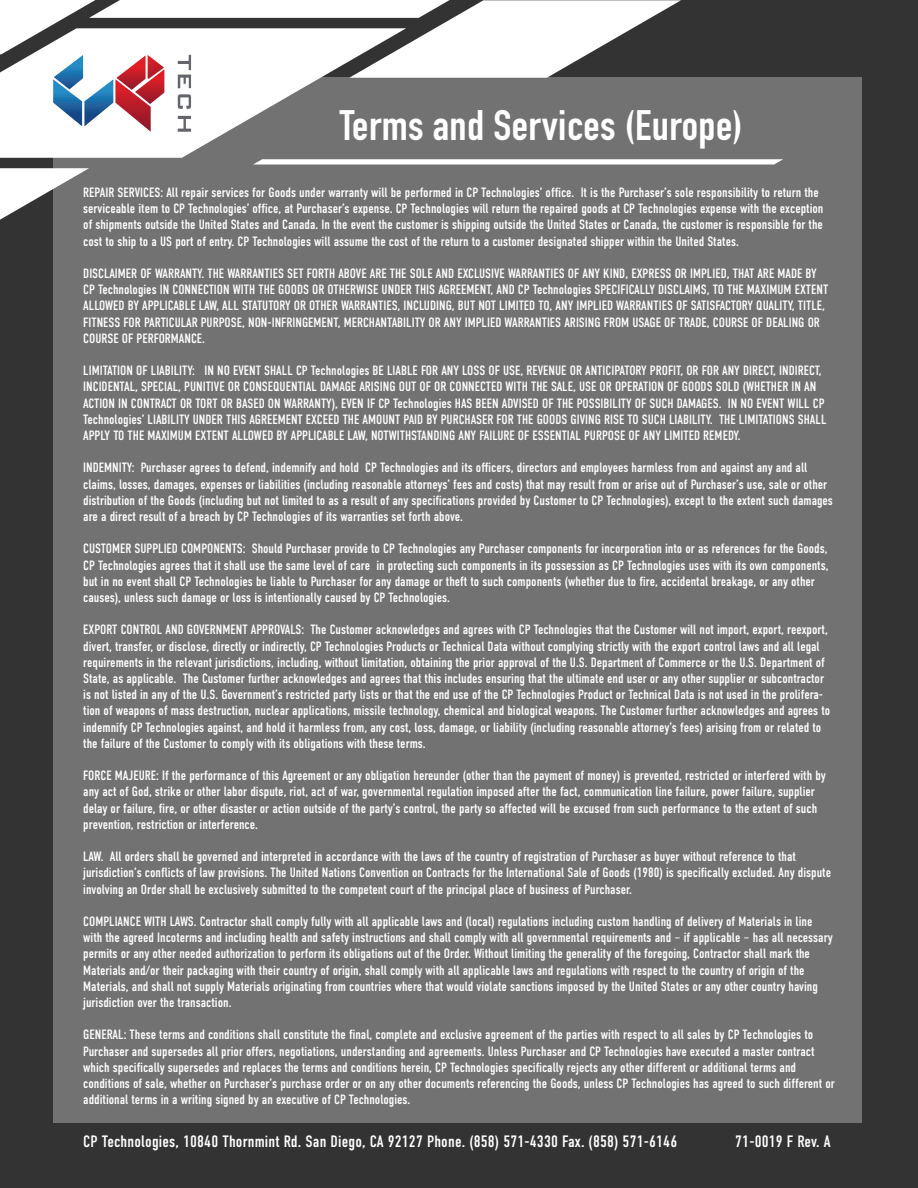
<style>
.page{position:relative;width:918px;height:1188px;background:#333}
.page>*{position:absolute;margin:0;border:0;box-sizing:border-box;transform-origin:0 0}
.t1{font:42px "DIN Engschrift LT Pro";letter-spacing:.01em;color:#fff;scale:1.05 1}
.t2{font:16.5px "DIN Condensed";letter-spacing:.01em;color:#fff}
.t3{font:13.5px/16.2px "DIN Condensed";color:#fff}
</style>
<div class="page">
<div style="left:53px;top:78px;width:809px;height:1045px;background:#727272"></div>
<svg style="left:0;top:132px;width:227px;height:26px;background:#efefef"></svg>
<svg style="left:0;top:168px;width:89px;height:52px"></svg>
<svg style="left:0;top:0;width:681px;height:132px"></svg>
<svg style="left:253px;top:159px;width:530px;height:6px;background:#ebebeb"></svg>
<p class="t1" style="left:340px;top:101px;width:385px">Terms and Services (Europe)</p>
<p class="t3" style="left:83px;top:185px;width:742px">REPAIR SERVICES: All repair services for Goods under warranty will be performed in CP Technologies’ office. It is the Purchaser’s sole responsibility to return the serviceable item to CP Technologies’ office, at Purchaser’s expense. CP Technologies will return the repaired goods at CP Technologies expense with the exception of shipments outside the United States and Canada. In the event the customer is shipping outside the United States or Canada, the customer is responsible for the cost to ship to a US port of entry. CP Technologies will assume the cost of the return to a customer designated shipper within the United States.</p>
<p class="t3" style="left:83px;top:266px;width:747px">DISCLAIMER OF WARRANTY. THE WARRANTIES SET FORTH ABOVE ARE THE SOLE AND EXCLUSIVE WARRANTIES OF ANY KIND, EXPRESS OR IMPLIED, THAT ARE MADE BY CP Technologies IN CONNECTION WITH THE GOODS OR OTHERWISE UNDER THIS AGREEMENT, AND CP Technologies SPECIFICALLY DISCLAIMS, TO THE MAXIMUM EXTENT ALLOWED BY APPLICABLE LAW, ALL STATUTORY OR OTHER WARRANTIES, INCLUDING, BUT NOT LIMITED TO, ANY IMPLIED WARRANTIES OF SATISFACTORY QUALITY, TITLE, FITNESS FOR PARTICULAR PURPOSE, NON-INFRINGEMENT, MERCHANTABILITY OR ANY IMPLIED WARRANTIES ARISING FROM USAGE OF TRADE, COURSE OF DEALING OR COURSE OF PERFORMANCE.</p>
<p class="t3" style="left:83px;top:363px;width:745px">LIMITATION OF LIABILITY: IN NO EVENT SHALL CP Technologies BE LIABLE FOR ANY LOSS OF USE, REVENUE OR ANTICIPATORY PROFIT, OR FOR ANY DIRECT, INDIRECT, INCIDENTAL, SPECIAL, PUNITIVE OR CONSEQUENTIAL DAMAGE ARISING OUT OF OR CONNECTED WITH THE SALE, USE OR OPERATION OF GOODS SOLD (WHETHER IN AN ACTION IN CONTRACT OR TORT OR BASED ON WARRANTY), EVEN IF CP Technologies HAS BEEN ADVISED OF THE POSSIBILITY OF SUCH DAMAGES. IN NO EVENT WILL CP Technologies’ LIABILITY UNDER THIS AGREEMENT EXCEED THE AMOUNT PAID BY PURCHASER FOR THE GOODS GIVING RISE TO SUCH LIABILITY. THE LIMITATIONS SHALL APPLY TO THE MAXIMUM EXTENT ALLOWED BY APPLICABLE LAW, NOTWITHSTANDING ANY FAILURE OF ESSENTIAL PURPOSE OF ANY LIMITED REMEDY.</p>
<p class="t3" style="left:83px;top:460px;width:751px">INDEMNITY: Purchaser agrees to defend, indemnify and hold CP Technologies and its officers, directors and employees harmless from and against any and all claims, losses, damages, expenses or liabilities (including reasonable attorneys’ fees and costs) that may result from or arise out of Purchaser’s use, sale or other distribution of the Goods (including but not limited to as a result of any specifications provided by Customer to CP Technologies), except to the extent such damages are a direct result of a breach by CP Technologies of its warranties set forth above.</p>
<p class="t3" style="left:83px;top:541px;width:747px">CUSTOMER SUPPLIED COMPONENTS: Should Purchaser provide to CP Technologies any Purchaser components for incorporation into or as references for the Goods, CP Technologies agrees that it shall use the same level of care in protecting such components in its possession as CP Technologies uses with its own components, but in no event shall CP Technologies be liable to Purchaser for any damage or theft to such components (whether due to fire, accidental breakage, or any other causes), unless such damage or loss is intentionally caused by CP Technologies.</p>
<p class="t3" style="left:83px;top:622px;width:749px">EXPORT CONTROL AND GOVERNMENT APPROVALS: The Customer acknowledges and agrees with CP Technologies that the Customer will not import, export, reexport, divert, transfer, or disclose, directly or indirectly, CP Technologies Products or Technical Data without complying strictly with the export control laws and all legal requirements in the relevant jurisdictions, including, without limitation, obtaining the prior approval of the U.S. Department of Commerce or the U.S. Department of State, as applicable. The Customer further acknowledges and agrees that this includes ensuring that the ultimate end user or any other supplier or subcontractor is not listed in any of the U.S. Government’s restricted party lists or that the end use of the CP Technologies Product or Technical Data is not used in the prolifera&shy;tion of weapons of mass destruction, nuclear applications, missile technology, chemical and biological weapons. The Customer further acknowledges and agrees to indemnify CP Technologies against, and hold it harmless from, any cost, loss, damage, or liability (including reasonable attorney’s fees) arising from or related to the failure of the Customer to comply with its obligations with these terms.</p>
<p class="t3" style="left:83px;top:768px;width:744px">FORCE MAJEURE: If the performance of this Agreement or any obligation hereunder (other than the payment of money) is prevented, restricted or interfered with by any act of God, strike or other labor dispute, riot, act of war, governmental regulation imposed after the fact, communication line failure, power failure, supplier delay or failure, fire, or other disaster or action outside of the party’s control, the party so affected will be excused from such performance to the extent of such prevention, restriction or interference.</p>
<p class="t3" style="left:83px;top:849px;width:749px">LAW. All orders shall be governed and interpreted in accordance with the laws of the country of registration of Purchaser as buyer without reference to that jurisdiction’s conflicts of law provisions. The United Nations Convention on Contracts for the International Sale of Goods (1980) is specifically excluded. Any dispute involving an Order shall be exclusively submitted to the competent court of the principal place of business of Purchaser.</p>
<p class="t3" style="left:83px;top:914px;width:751px">COMPLIANCE WITH LAWS. Contractor shall comply fully with all applicable laws and (local) regulations including custom handling of delivery of Materials in line with the agreed Incoterms and including health and safety instructions and shall comply with all governmental requirements and – if applicable – has all necessary permits or any other needed authorization to perform its obligations out of the Order. Without limiting the generality of the foregoing, Contractor shall mark the Materials and/or their packaging with their country of origin, shall comply with all applicable laws and regulations with respect to the country of origin of the Materials, and shall not supply Materials originating from countries where that would violate sanctions imposed by the United States or any other country having jurisdiction over the transaction.</p>
<p class="t3" style="left:83px;top:1027px;width:753px">GENERAL: These terms and conditions shall constitute the final, complete and exclusive agreement of the parties with respect to all sales by CP Technologies to Purchaser and supersedes all prior offers, negotiations, understanding and agreements. Unless Purchaser and CP Technologies have executed a master contract which specifically supersedes and replaces the terms and conditions herein, CP Technologies specifically rejects any other different or additional terms and conditions of sale, whether on Purchaser’s purchase order or on any other documents referencing the Goods, unless CP Technologies has agreed to such different or additional terms in a writing signed by an executive of CP Technologies.</p>
<p class="t2" style="left:83px;top:1132px;width:596px">CP Technologies, 10840 Thornmint Rd. San Diego, CA 92127 Phone. (858) 571-4330 Fax. (858) 571-6146</p>
<p class="t2" style="left:735px;top:1132px;width:97px">71-0019 F Rev. A</p>
</div>
